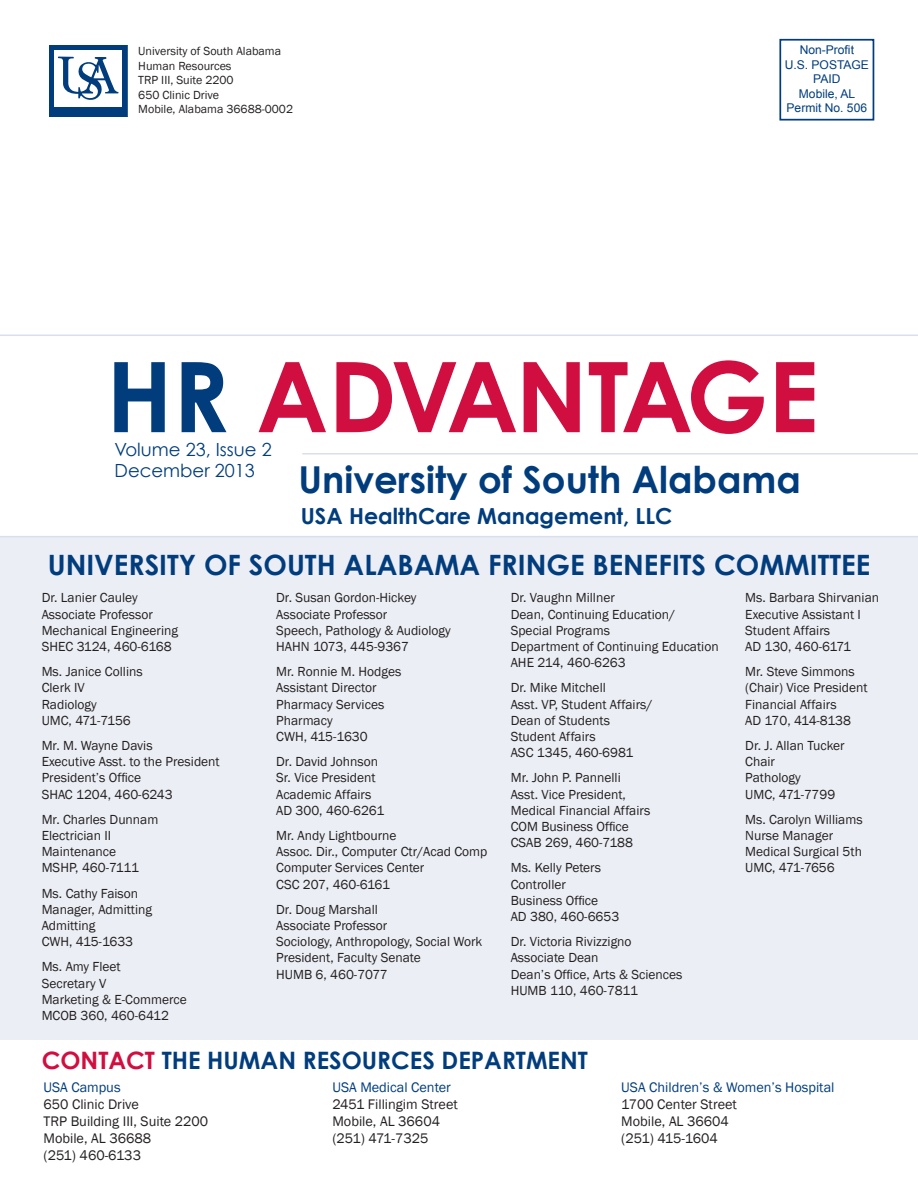
<style>
.page{position:relative;width:918px;height:1188px;background:#fff}
.page>*{position:absolute;margin:0;border:0;box-sizing:border-box;transform-origin:0 0}
.t1{font:700 97.5px "Century Gothic";letter-spacing:-.03em;color:#d10e40}
.t2{font:700 37.05px "Century Gothic";color:#013d7d}
.t3{font:700 28.05px "Century Gothic";color:#013d7d}
.t4{font:700 24px "Century Gothic";color:#013d7d}
.t5{font:700 22.05px "Century Gothic";color:#013d7d}
.t6{font:18.15px/21.8px "Century Gothic";color:#013d7d}
.t7{font:14.25px "Franklin Gothic";color:#231f20}
.t8{font:14.25px "Franklin Gothic";color:#013d7d}
.t9{font:13.5px/16.2px "Franklin Gothic";color:#231f20}
.t10{font:13.5px "Franklin Gothic";letter-spacing:-.02em;color:#231f20}
.t11{font:12.15px/14.5px "Franklin Gothic";color:#231f20}
.t12{font:12.15px/14.5px "Arial";color:#013d7d;text-align:center}
.s1{color:#013d7d}
.s2{color:#d10e40}
</style>
<div class="page">
<div style="left:0;top:537px;width:918px;height:503px;background:#ebeef5"></div>
<div style="left:779px;top:39px;width:95px;height:82px;border:2px solid #013d7d"></div>
<hr style="left:0;top:536px;width:918px;height:1px;background:#dadfed">
<hr style="left:0;top:335px;width:918px;height:1px;background:#dadfed">
<hr style="left:302px;top:453px;width:616px;height:2px;background:#dadfed">
<div style="left:49px;top:45px;width:78px;height:72px;background:#013d7d"></div>
<div style="left:55px;top:50px;width:67px;height:56px;background:#fff"></div>
<svg style="left:58px;top:57px;width:61px;height:43px"></svg>
<p class="t11" style="left:138px;top:44px;width:144px">University of South Alabama<br>Human Resources<br>TRP III, Suite 2200<br>650 Clinic Drive</p>
<p class="t11" style="left:138px;top:102px;width:156px">Mobile, Alabama 36688-0002</p>
<p class="t12" style="left:800px;top:43px;width:56px">Non-Profit</p>
<p class="t12" style="left:785px;top:57px;width:86px">U.S. POSTAGE<br>PAID<br>Mobile, AL</p>
<p class="t12" style="left:787px;top:101px;width:82px">Permit No. 506</p>
<h1 class="t1" style="left:106px;top:335px;width:714px"><span class="s1">HR</span> ADVANTAGE</h1>
<p class="t6" style="left:115px;top:438px;width:159px">Volume 23, Issue 2<br>December 2013</p>
<h1 class="t2" style="left:298px;top:456px;width:504px">University of South Alabama</h1>
<p class="t5" style="left:301px;top:502px;width:373px">USA HealthCare Management, LLC</p>
<h2 class="t3" style="left:48px;top:548px;width:824px">UNIVERSITY OF SOUTH ALABAMA FRINGE BENEFITS COMMITTEE</h2>
<p class="t9" style="left:42px;top:590px;width:98px">Dr. Lanier Cauley</p>
<p class="t9" style="left:276px;top:590px;width:142px">Dr. Susan Gordon-Hickey</p>
<p class="t9" style="left:511px;top:590px;width:106px">Dr. Vaughn Millner</p>
<p class="t9" style="left:745px;top:590px;width:135px">Ms. Barbara Shirvanian</p>
<p class="t9" style="left:42px;top:606px;width:113px">Associate Professor</p>
<p class="t9" style="left:276px;top:606px;width:113px">Associate Professor</p>
<p class="t9" style="left:511px;top:606px;width:166px">Dean, Continuing Education/</p>
<p class="t9" style="left:745px;top:606px;width:117px">Executive Assistant I</p>
<p class="t9" style="left:42px;top:622px;width:138px">Mechanical Engineering</p>
<p class="t9" style="left:276px;top:622px;width:176px">Speech, Pathology &amp; Audiology</p>
<p class="t9" style="left:511px;top:622px;width:101px">Special Programs</p>
<p class="t9" style="left:745px;top:623px;width:86px">Student Affairs</p>
<p class="t9" style="left:42px;top:639px;width:131px">SHEC 3124, 460-6168</p>
<p class="t9" style="left:276px;top:639px;width:134px">HAHN 1073, 445-9367</p>
<p class="t9" style="left:511px;top:639px;width:209px">Department of Continuing Education</p>
<p class="t9" style="left:745px;top:639px;width:107px">AD 130, 460-6171</p>
<p class="t9" style="left:511px;top:655px;width:117px">AHE 214, 460-6263</p>
<p class="t9" style="left:42px;top:664px;width:102px">Ms. Janice Collins</p>
<p class="t9" style="left:276px;top:664px;width:127px">Mr. Ronnie M. Hodges</p>
<p class="t9" style="left:745px;top:664px;width:111px">Mr. Steve Simmons</p>
<p class="t9" style="left:42px;top:680px;width:45px">Clerk IV</p>
<p class="t9" style="left:276px;top:680px;width:102px">Assistant Director</p>
<p class="t9" style="left:511px;top:680px;width:97px">Dr. Mike Mitchell</p>
<p class="t9" style="left:745px;top:680px;width:124px">(Chair) Vice President</p>
<p class="t9" style="left:42px;top:696px;width:57px">Radiology</p>
<p class="t9" style="left:276px;top:696px;width:110px">Pharmacy Services</p>
<p class="t9" style="left:511px;top:696px;width:143px">Asst. VP, Student Affairs/</p>
<p class="t9" style="left:745px;top:696px;width:93px">Financial Affairs</p>
<p class="t9" style="left:42px;top:712px;width:91px">UMC, 471-7156</p>
<p class="t9" style="left:276px;top:712px;width:58px">Pharmacy</p>
<p class="t9" style="left:511px;top:713px;width:101px">Dean of Students</p>
<p class="t10" style="left:745px;top:712px;width:107px">AD 170, 414-8138</p>
<p class="t9" style="left:276px;top:729px;width:93px">CWH, 415-1630</p>
<p class="t9" style="left:511px;top:729px;width:86px">Student Affairs</p>
<p class="t9" style="left:42px;top:738px;width:112px">Mr. M. Wayne Davis</p>
<p class="t9" style="left:745px;top:738px;width:101px">Dr. J. Allan Tucker</p>
<p class="t9" style="left:511px;top:745px;width:124px">ASC 1345, 460-6981</p>
<p class="t9" style="left:42px;top:754px;width:180px">Executive Asst. to the President</p>
<p class="t9" style="left:276px;top:754px;width:103px">Dr. David Johnson</p>
<p class="t9" style="left:745px;top:754px;width:31px">Chair</p>
<p class="t9" style="left:42px;top:770px;width:101px">President’s Office</p>
<p class="t9" style="left:276px;top:770px;width:101px">Sr. Vice President</p>
<p class="t9" style="left:511px;top:770px;width:112px">Mr. John P. Pannelli</p>
<p class="t9" style="left:745px;top:770px;width:57px">Pathology</p>
<p class="t9" style="left:42px;top:786px;width:133px">SHAC 1204, 460-6243</p>
<p class="t9" style="left:276px;top:786px;width:97px">Academic Affairs</p>
<p class="t9" style="left:511px;top:786px;width:117px">Asst. Vice President,</p>
<p class="t9" style="left:745px;top:786px;width:92px">UMC, 471-7799</p>
<p class="t9" style="left:276px;top:802px;width:110px">AD 300, 460-6261</p>
<p class="t9" style="left:511px;top:803px;width:141px">Medical Financial Affairs</p>
<p class="t9" style="left:42px;top:811px;width:118px">Mr. Charles Dunnam</p>
<p class="t9" style="left:745px;top:812px;width:119px">Ms. Carolyn Williams</p>
<p class="t9" style="left:511px;top:819px;width:120px">COM Business Office</p>
<p class="t9" style="left:42px;top:828px;width:71px">Electrician II</p>
<p class="t9" style="left:276px;top:828px;width:122px">Mr. Andy Lightbourne</p>
<p class="t9" style="left:745px;top:828px;width:89px">Nurse Manager</p>
<p class="t9" style="left:511px;top:835px;width:124px">CSAB 269, 460-7188</p>
<p class="t9" style="left:42px;top:844px;width:76px">Maintenance</p>
<p class="t9" style="left:276px;top:844px;width:213px">Assoc. Dir., Computer Ctr/Acad Comp</p>
<p class="t9" style="left:745px;top:844px;width:118px">Medical Surgical 5th</p>
<p class="t9" style="left:42px;top:860px;width:99px">MSHP, 460-7111</p>
<p class="t9" style="left:276px;top:860px;width:150px">Computer Services Center</p>
<p class="t9" style="left:511px;top:860px;width:92px">Ms. Kelly Peters</p>
<p class="t9" style="left:745px;top:860px;width:91px">UMC, 471-7656</p>
<p class="t9" style="left:276px;top:876px;width:115px">CSC 207, 460-6161</p>
<p class="t9" style="left:511px;top:876px;width:57px">Controller</p>
<p class="t9" style="left:42px;top:885px;width:98px">Ms. Cathy Faison</p>
<p class="t9" style="left:511px;top:893px;width:89px">Business Office</p>
<p class="t9" style="left:42px;top:901px;width:112px">Manager, Admitting</p>
<p class="t9" style="left:276px;top:902px;width:103px">Dr. Doug Marshall</p>
<p class="t9" style="left:511px;top:909px;width:110px">AD 380, 460-6653</p>
<p class="t9" style="left:42px;top:918px;width:55px">Admitting</p>
<p class="t9" style="left:276px;top:918px;width:113px">Associate Professor</p>
<p class="t9" style="left:42px;top:934px;width:93px">CWH, 415-1633</p>
<p class="t9" style="left:276px;top:934px;width:208px">Sociology, Anthropology, Social Work</p>
<p class="t9" style="left:511px;top:934px;width:122px">Dr. Victoria Rivizzigno</p>
<p class="t9" style="left:276px;top:950px;width:146px">President, Faculty Senate</p>
<p class="t9" style="left:511px;top:950px;width:89px">Associate Dean</p>
<p class="t9" style="left:42px;top:959px;width:80px">Ms. Amy Fleet</p>
<p class="t9" style="left:276px;top:966px;width:113px">HUMB 6, 460-7077</p>
<p class="t9" style="left:511px;top:966px;width:173px">Dean’s Office, Arts &amp; Sciences</p>
<p class="t9" style="left:42px;top:975px;width:66px">Secretary V</p>
<p class="t9" style="left:511px;top:983px;width:129px">HUMB 110, 460-7811</p>
<p class="t9" style="left:42px;top:991px;width:147px">Marketing &amp; E-Commerce<br>MCOB 360, 460-6412</p>
<p class="t4" style="left:42px;top:1045px;width:548px"><span class="s2">CONTACT</span> THE HUMAN RESOURCES DEPARTMENT</p>
<p class="t8" style="left:44px;top:1078px;width:79px">USA Campus</p>
<p class="t8" style="left:332px;top:1078px;width:120px">USA Medical Center</p>
<p class="t8" style="left:621px;top:1078px;width:215px">USA Children’s &amp; Women’s Hospital</p>
<p class="t7" style="left:44px;top:1095px;width:97px">650 Clinic Drive</p>
<p class="t7" style="left:332px;top:1095px;width:127px">2451 Fillingim Street</p>
<p class="t7" style="left:621px;top:1095px;width:117px">1700 Center Street</p>
<p class="t7" style="left:44px;top:1113px;width:166px">TRP Building III, Suite 2200</p>
<p class="t7" style="left:332px;top:1113px;width:109px">Mobile, AL 36604</p>
<p class="t7" style="left:621px;top:1113px;width:109px">Mobile, AL 36604</p>
<p class="t7" style="left:44px;top:1130px;width:109px">Mobile, AL 36688</p>
<p class="t7" style="left:332px;top:1130px;width:98px">(251) 471-7325</p>
<p class="t7" style="left:621px;top:1130px;width:98px">(251) 415-1604</p>
<p class="t7" style="left:44px;top:1147px;width:99px">(251) 460-6133</p>
</div>
